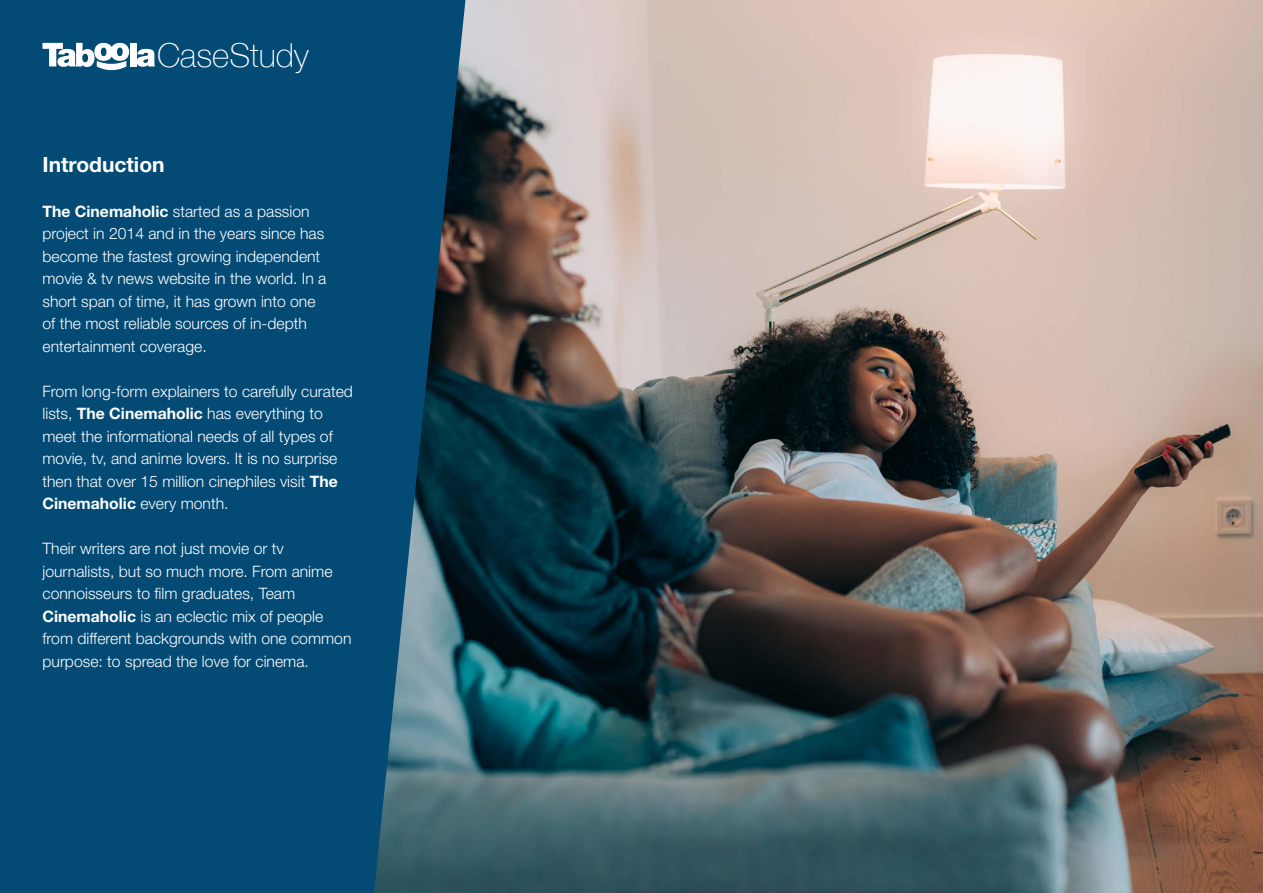
<style>
.page{position:relative;width:1263px;height:893px;background:#fff}
.page>*{position:absolute;margin:0;border:0;box-sizing:border-box;transform-origin:0 0}
.t1{font:100 33px "Helvetica Neue";color:#fff}
.t2{font:700 21px "Helvetica Neue LT Std";color:#fff}
.t3{font:300 15.75px/22.5px "Helvetica Neue LT Std";color:#fff}
.s1{font-weight:700}
</style>
<div class="page">
<img style="left:465px;top:0;width:798px;height:893px">
<svg style="left:0;top:0;width:465px;height:893px;background:#094c73"></svg>
<div style="left:130px;top:43px;width:6px;height:23px;background:#fff"></div>
<svg style="left:137px;top:49px;width:18px;height:18px"></svg>
<svg style="left:43px;top:43px;width:86px;height:27px"></svg>
<h1 class="t1" style="left:157px;top:30px;width:153px">CaseStudy</h1>
<h2 class="t2" style="left:43px;top:151px;width:124px">Introduction</h2>
<p class="t3" style="left:43px;top:199px;width:285px"><span class="s1">The Cinemaholic</span> started as a passion project in 2014 and in the years since has become the fastest growing independent movie &amp; tv news website in the world. In a short span of time, it has grown into one of the most reliable sources of in-depth entertainment coverage.</p>
<p class="t3" style="left:43px;top:380px;width:312px">From long-form explainers to carefully curated lists, <span class="s1">The Cinemaholic</span> has everything to meet the informational needs of all types of movie, tv, and anime lovers. It is no surprise then that over 15 million cinephiles visit <span class="s1">The Cinemaholic</span> every month.</p>
<p class="t3" style="left:43px;top:537px;width:310px">Their writers are not just movie or tv journalists, but so much more. From anime connoisseurs to film graduates, Team <span class="s1">Cinemaholic</span> is an eclectic mix of people from different backgrounds with one common purpose: to spread the love for cinema.</p>
</div>
